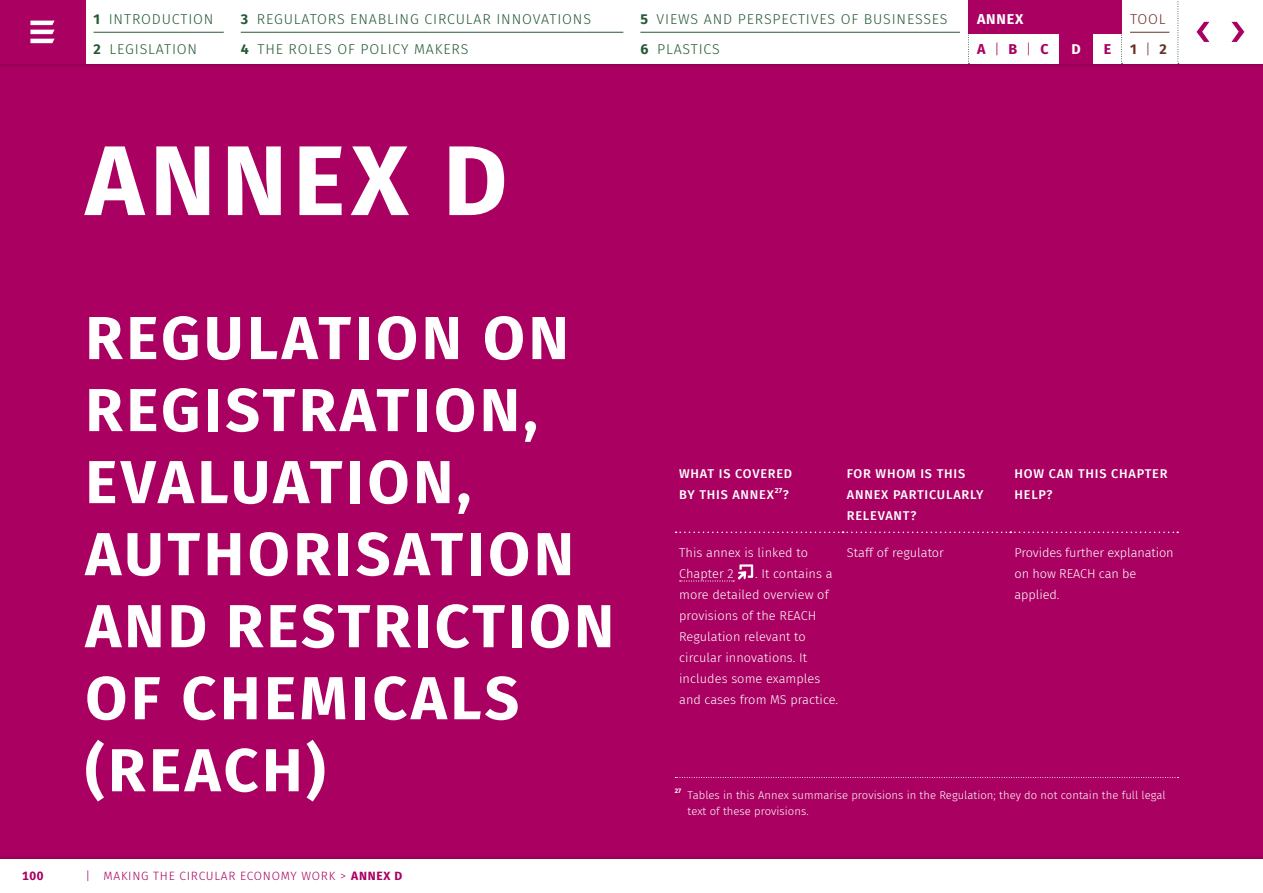
<style>
.page{position:relative;width:1263px;height:893px;background:#fff}
.page>*{position:absolute;margin:0;border:0;box-sizing:border-box;transform-origin:0 0}
.t1{font:700 99px "Fira Sans";letter-spacing:.06em;color:#fff}
.t2{font:700 60.75px/72px "Fira Sans";letter-spacing:.06em;color:#fff}
.t3{font:300 14.25px/30px "Fira Sans";letter-spacing:.06em;color:#275937}
.t4{font:700 14.25px/30px "Fira Sans";letter-spacing:.06em;color:#fff}
.t5{font:300 14.25px/30px "Fira Sans";color:#673327}
.t6{font:300 12.75px/21px "Fira Sans";letter-spacing:.005em;color:#fff}
.t7{font:500 12.75px/21px "Fira Sans";letter-spacing:.06em;color:#fff}
.t8{font:300 12px "Fira Sans";letter-spacing:.06em;color:#a90061}
.t9{font:700 12px "Fira Sans";color:#a90061}
.t10{font:300 11.25px/16.5px "Fira Sans";letter-spacing:.005em;color:#fff}
.t11{font:700 7.5px "Fira Sans";color:#fff}
.t12{font:700 6.6px "Fira Sans";color:#fff}
.s1{font-weight:700}
.s2{color:#a90061}
.s3{font-weight:300;color:#a90061}
</style>
<div class="page">
<div style="left:0;top:64px;width:1263px;height:795px;background:#a90061"></div>
<svg style="left:676px;top:532px;width:502px;height:1px"></svg>
<svg style="left:680px;top:564px;width:73px;height:18px"></svg>
<svg style="left:675px;top:777px;width:503px;height:1px"></svg>
<div style="left:0;top:0;width:1263px;height:68px;background:#9b0059"></div>
<div style="left:0;top:0;width:1263px;height:64px;background:#fff"></div>
<div style="left:0;top:855px;width:1263px;height:38px;background:#9d005a"></div>
<div style="left:0;top:859px;width:1263px;height:34px;background:#fff"></div>
<hr style="left:241px;top:32px;width:382px;height:1px;background:#275937">
<hr style="left:640px;top:32px;width:320px;height:1px;background:#275937">
<hr style="left:1130px;top:32px;width:39px;height:1px;background:#673327">
<svg style="left:1177px;top:1px;width:2px;height:63px"></svg>
<svg style="left:1121px;top:0;width:1px;height:64px"></svg>
<svg style="left:968px;top:33px;width:1px;height:31px"></svg>
<div style="left:968px;top:0;width:153px;height:33px;background:#a90061"></div>
<hr style="left:94px;top:32px;width:130px;height:1px;background:#275937">
<svg style="left:1231px;top:22px;width:13px;height:20px"></svg>
<svg style="left:1196px;top:22px;width:13px;height:20px"></svg>
<div style="left:0;top:0;width:85px;height:64px;background:#a90061"></div>
<svg style="left:30px;top:21px;width:25px;height:22px"></svg>
<div style="left:1060px;top:32px;width:33px;height:32px;background:#a90061"></div>
<p class="t9" style="left:22px;top:866px;width:23px">100</p>
<p class="t3" style="left:241px;top:4px;width:352px"><span class="s1">3</span> REGULATORS ENABLING CIRCULAR INNOVATIONS<br><span class="s1">4</span> THE ROLES OF POLICY MAKERS</p>
<p class="t3" style="left:640px;top:4px;width:309px"><span class="s1">5</span> VIEWS AND PERSPECTIVES OF BUSINESSES<br><span class="s1">6</span> PLASTICS</p>
<p class="t5" style="left:1130px;top:4px;width:38px">TOOL<br><span class="s1">1</span>|<span class="s1">2</span></p>
<p class="t3" style="left:94px;top:4px;width:121px"><span class="s1">1</span> INTRODUCTION<br><span class="s1">2</span> LEGISLATION</p>
<p class="t4" style="left:977px;top:3px;width:136px">ANNEX<br><span class="s2">A</span><span class="s3">|</span><span class="s2">B</span><span class="s3">|</span><span class="s2">C</span><span class="s3">|</span>D<span class="s3">|</span><span class="s2">E</span></p>
<h1 class="t1" style="left:86px;top:97px;width:423px">ANNEX D</h1>
<h2 class="t2" style="left:85px;top:298px;width:531px">REGULATION ON<br>REGISTRATION,<br>EVALUATION,<br>AUTHORISATION<br>AND RESTRICTION<br>OF CHEMICALS (REACH)</h2>
<p class="t8" style="left:85px;top:867px;width:318px">| MAKING THE CIRCULAR ECONOMY WORK &gt; <span class="s1">ANNEX D</span></p>
<p class="t7" style="left:679px;top:462px;width:115px">WHAT IS COVERED<br>BY THIS ANNEX</p>
<p class="t11" style="left:775px;top:484px;width:9px">27</p>
<p class="t7" style="left:783px;top:483px;width:8px">?</p>
<p class="t7" style="left:847px;top:462px;width:138px">FOR WHOM IS THIS<br>ANNEX PARTICULARLY<br>RELEVANT?</p>
<p class="t7" style="left:1014px;top:462px;width:154px">HOW CAN THIS CHAPTER<br>HELP?</p>
<p class="t6" style="left:679px;top:542px;width:130px">This annex is linked to<br>Chapter 2</p>
<p class="t6" style="left:679px;top:563px;width:161px;text-indent:76px">. It contains a more detailed overview of provisions of the REACH<br>Regulation relevant to circular innovations. It includes some examples and cases from MS practice.</p>
<p class="t6" style="left:847px;top:542px;width:99px">Staff of regulator</p>
<p class="t6" style="left:1014px;top:542px;width:161px">Provides further explanation on how REACH can be applied.</p>
<p class="t12" style="left:675px;top:785px;width:8px">27</p>
<p class="t10" style="left:688px;top:786px;width:479px">Tables in this Annex summarise provisions in the Regulation; they do not contain the full legal text of these provisions.</p>
</div>
